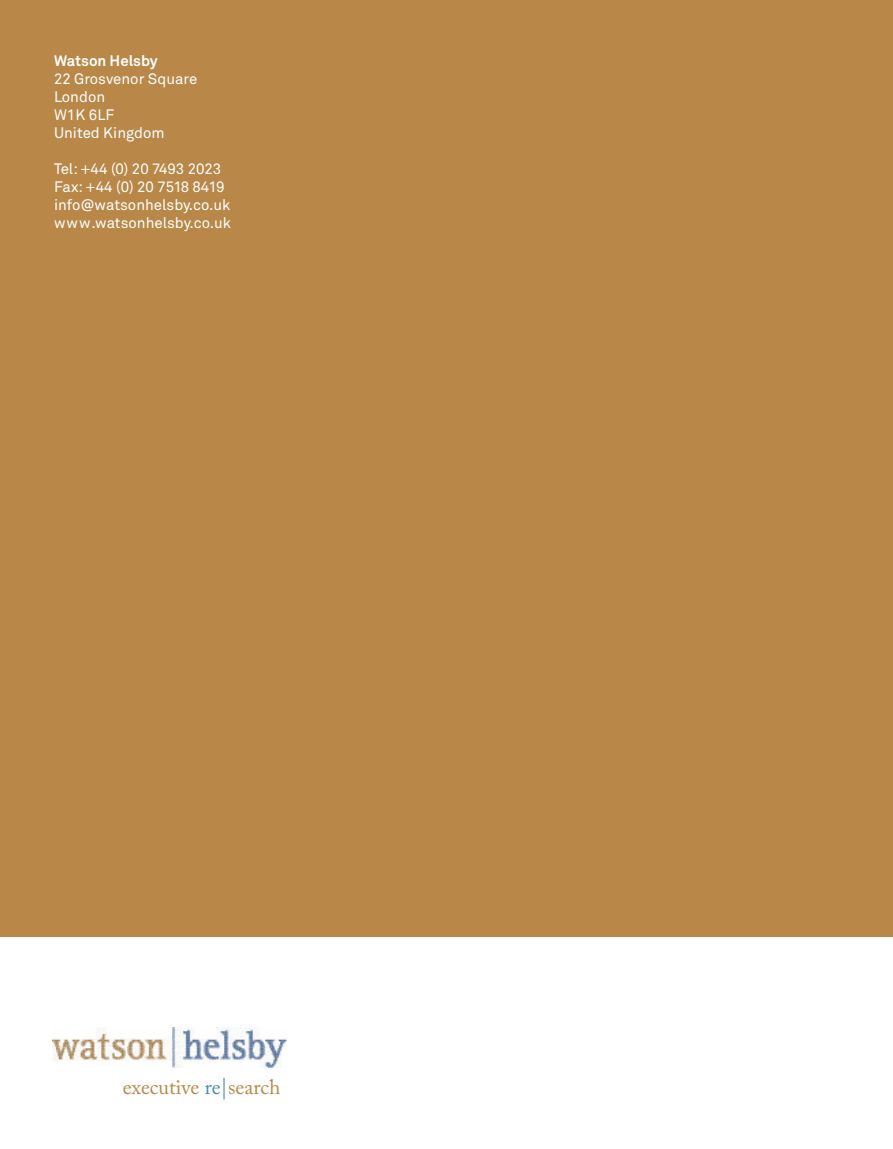
<style>
.page{position:relative;width:893px;height:1149px;background:#fff}
.page>*{position:absolute;margin:0;border:0;box-sizing:border-box;transform-origin:0 0}
.t1{font:21px "Adobe Caslon Pro";color:#b98747}
.t2{font:15px/18px "Akkurat";color:#fff}
.t3{font:700 15px "Akkurat";color:#fff}
.s1{color:#4a89be}
</style>
<div class="page">
<div style="left:0;top:0;width:893px;height:935px;background:#b98747"></div>
<img style="left:53px;top:1027px;width:233px;height:39px">
<p class="t3" style="left:54px;top:51px;width:105px">Watson Helsby</p>
<p class="t2" style="left:54px;top:69px;width:145px">22 Grosvenor Square<br>London<br>W1K 6LF<br>United Kingdom</p>
<p class="t2" style="left:54px;top:159px;width:178px">Tel: +44 (0) 20 7493 2023<br>Fax: +44 (0) 20 7518 8419 info@watsonhelsby.co.uk www.watsonhelsby.co.uk</p>
<h1 class="t1" style="left:123px;top:1074px;width:159px">executive <span class="s1">re|</span>search</h1>
</div>
